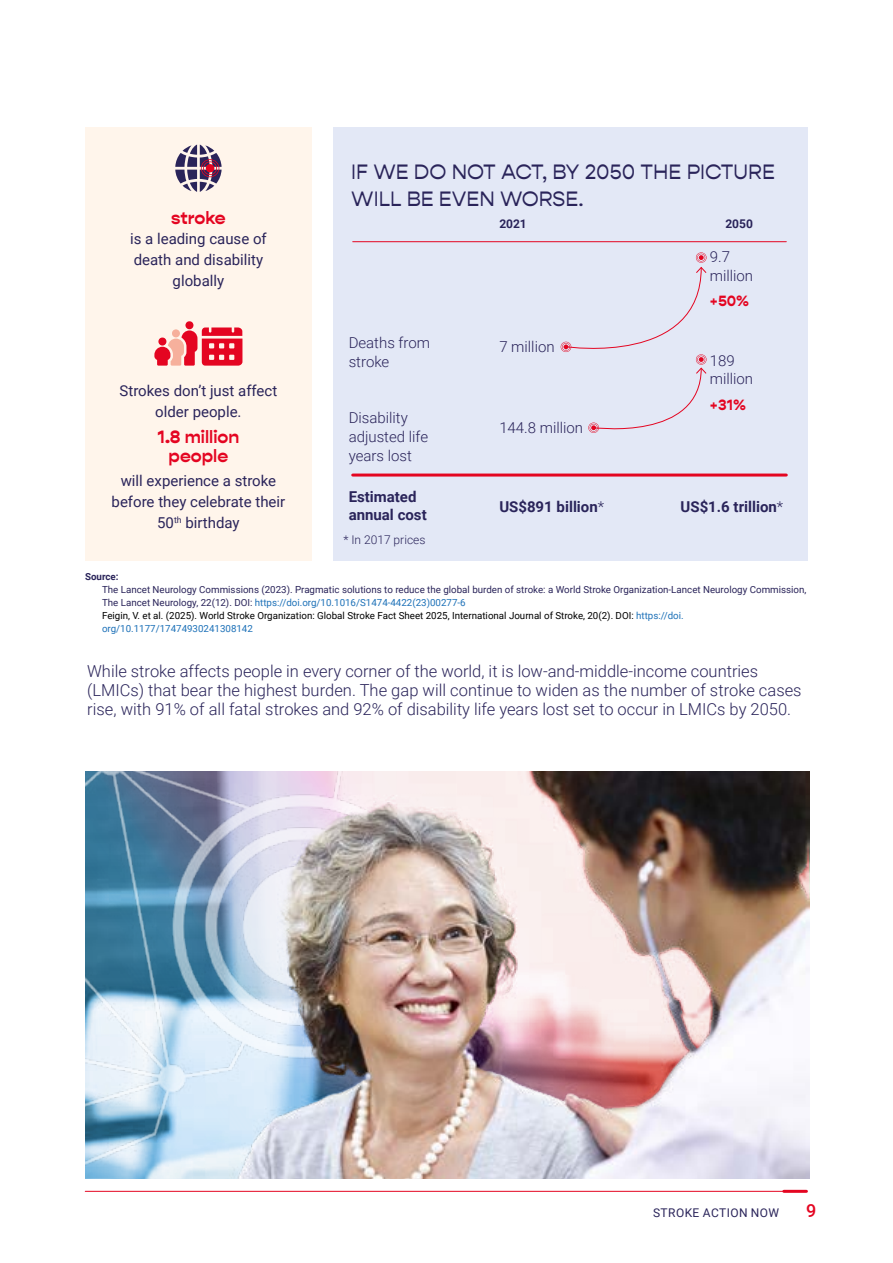
<style>
.page{position:relative;width:893px;height:1263px;background:#fff}
.page>*{position:absolute;margin:0;border:0;box-sizing:border-box;transform-origin:0 0}
.t1{font:21px/27px "Gopher";color:#2a245a}
.t2{font:700 18px/19.5px "Gopher";color:#e40521;text-align:center}
.t3{font:500 18px "Roboto";color:#e40521}
.t4{font:300 16.5px/18.8px "Roboto";color:#2a245a}
.t5{font:15px/21px "Roboto";color:#2a245a;text-align:center}
.t6{font:300 15px/18.8px "Roboto";color:#2a245a}
.t7{font:700 15px/18.8px "Roboto";color:#2a245a}
.t8{font:700 15px "Gopher";color:#e40521}
.t9{font:12px "Roboto";letter-spacing:.035em;color:#2a245a}
.t10{font:300 12px "Roboto";color:#2a245a}
.t11{font:700 12px "Roboto";color:#2a245a}
.t12{font:9.75px/12.8px "Roboto";color:#2a245a}
.t13{font:700 9.75px "Roboto";color:#2a245a}
.s1{font-weight:300}
.s2{color:#1d71b8}
.s3{color:#000}
</style>
<div class="page">
<hr style="left:784px;top:1190px;width:22px;height:3px;background:#e40521">
<hr style="left:85px;top:1191px;width:700px;height:1px;background:#e40521">
<div style="left:333px;top:128px;width:475px;height:433px;background:#e3e8f6"></div>
<div style="left:85px;top:128px;width:227px;height:433px;background:#fff5eb"></div>
<svg style="left:175px;top:145px;width:47px;height:47px"></svg>
<svg style="left:154px;top:321px;width:88px;height:45px"></svg>
<img style="left:456px;top:771px;width:353px;height:407px">
<img style="left:85px;top:771px;width:371px;height:407px">
<hr style="left:353px;top:473px;width:433px;height:3px;background:#e40521">
<hr style="left:353px;top:241px;width:433px;height:1px;background:#e40521">
<svg style="left:561px;top:252px;width:146px;height:181px"></svg>
<h2 class="t2" style="left:171px;top:208px;width:56px">stroke</h2>
<h3 class="t5" style="left:130px;top:228px;width:138px">is a leading cause of death and disability globally</h3>
<h3 class="t5" style="left:120px;top:379px;width:159px">Strokes don’t just affect older people.</h3>
<h2 class="t2" style="left:158px;top:427px;width:83px">1.8 million people</h2>
<h3 class="t5" style="left:112px;top:469px;width:175px">will experience a stroke before they celebrate their<br>50<sup>th</sup> birthday</h3>
<h1 class="t1" style="left:351px;top:158px;width:425px">IF WE DO NOT ACT, BY 2050 THE PICTURE<br>WILL BE EVEN WORSE.</h1>
<p class="t11" style="left:499px;top:215px;width:29px">2021</p>
<h3 class="t6" style="left:349px;top:333px;width:83px">Deaths from stroke</h3>
<h3 class="t6" style="left:499px;top:337px;width:57px">7 million</h3>
<p class="t11" style="left:725px;top:215px;width:29px">2050</p>
<h3 class="t6" style="left:710px;top:247px;width:45px">9.7 million</h3>
<h3 class="t8" style="left:710px;top:291px;width:41px">+50%</h3>
<h3 class="t6" style="left:710px;top:350px;width:45px">189 million</h3>
<h3 class="t6" style="left:349px;top:408px;width:81px">Disability adjusted life years lost</h3>
<h3 class="t7" style="left:349px;top:486px;width:80px">Estimated annual cost</h3>
<p class="t10" style="left:343px;top:531px;width:84px">* In 2017 prices</p>
<h3 class="t6" style="left:499px;top:418px;width:85px">144.8 million</h3>
<h3 class="t8" style="left:710px;top:396px;width:38px">+31%</h3>
<h3 class="t7" style="left:499px;top:496px;width:106px">US$891 billion<span class="s1">*</span></h3>
<h3 class="t7" style="left:681px;top:496px;width:104px">US$1.6 trillion<span class="s1">*</span></h3>
<p class="t13" style="left:85px;top:570px;width:35px">Source:</p>
<p class="t12" style="left:102px;top:583px;width:706px">The Lancet Neurology Commissions (2023). Pragmatic solutions to reduce the global burden of stroke: a World Stroke Organization-Lancet Neurology Commission, The Lancet Neurology, 22(12). DOI: <span class="s2">https://doi.org/10.1016/S1474-4422(23)00277-6<br></span><span class="s3">Feigin, V. et al. (2025). World Stroke Organization: Global Stroke Fact Sheet 2025, International Journal of Stroke, 20(2). DOI:</span> <span class="s2">https://doi. org/10.1177/17474930241308142</span></p>
<p class="t4" style="left:87px;top:661px;width:716px">While stroke affects people in every corner of the world, it is low-and-middle-income countries (LMICs) that bear the highest burden. The gap will continue to widen as the number of stroke cases rise, with 91% of all fatal strokes and 92% of disability life years lost set to occur in LMICs by 2050.</p>
<p class="t9" style="left:653px;top:1204px;width:128px">STROKE ACTION NOW</p>
<h2 class="t3" style="left:806px;top:1198px;width:12px">9</h2>
</div>
